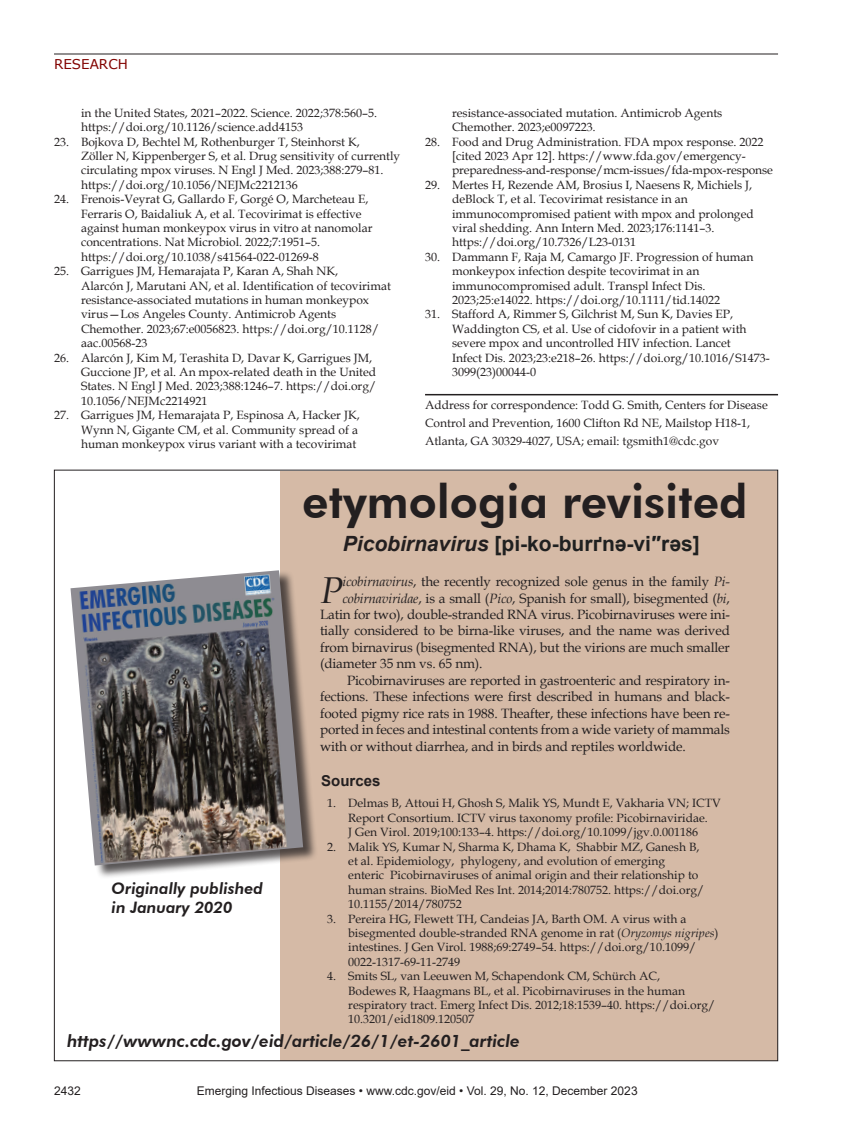
<style>
.page{position:relative;width:851px;height:1134px;background:#fff}
.page>*{position:absolute;margin:0;border:0;box-sizing:border-box;transform-origin:0 0}
.t1{font:800 46.2px "Futura BT";color:#231f20}
.t2{font:italic 37.35px "Book Antiqua";color:#231f20}
.t3{font:700 21px "Arial";color:#1f2020}
.t4{font:italic 800 17.1px "Futura BT";color:#231f20}
.t5{font:italic 800 15.75px/19px "Futura BT";color:#231f20}
.t6{font:700 15px "Arial";color:#231f20}
.t7{font:13.5px "Book Antiqua";letter-spacing:-.01em;color:#231f20}
.t8{font:13.5px "Verdana";color:#820301}
.t9{font:12px/14.4px "Book Antiqua";color:#231f20}
.t10{font:12px "Arial";color:#231f20}
.s1{font-family:"Segoe UI"}
.s2{font-style:italic;color:#231f20}
.s3{font-style:italic}
</style>
<div class="page">
<hr style="left:54px;top:54px;width:724px;height:1px;background:#231f20">
<hr style="left:425px;top:394px;width:353px;height:1px;background:#231f20">
<div style="left:280px;top:471px;width:497px;height:590px;background:#d5baa6"></div>
<div style="left:72px;top:570px;width:246px;height:309px;background:#231f20;opacity:.75"></div>
<img style="left:70px;top:570px;width:233px;height:296px">
<p class="t8" style="left:54px;top:55px;width:75px">RESEARCH</p>
<p class="t9" style="left:81px;top:105px;width:297px">in the United States, 2021–2022. Science. 2022;378:560–5. https://doi.org/10.1126/science.add4153</p>
<p class="t9" style="left:81px;top:134px;width:321px;text-indent:-27px">23. Bojkova D, Bechtel M, Rothenburger T, Steinhorst K,<br>Zöller N, Kippenberger S, et al. Drug sensitivity of currently circulating mpox viruses. N Engl J Med. 2023;388:279–81. https://doi.org/10.1056/NEJMc2212136</p>
<p class="t9" style="left:81px;top:192px;width:293px;text-indent:-27px">24. Frenois-Veyrat G, Gallardo F, Gorgé O, Marcheteau E, Ferraris O, Baidaliuk A, et al. Tecovirimat is effective against human monkeypox virus in vitro at nanomolar concentrations. Nat Microbiol. 2022;7:1951–5. https://doi.org/10.1038/s41564-022-01269-8</p>
<p class="t9" style="left:81px;top:264px;width:311px;text-indent:-27px">25. Garrigues JM, Hemarajata P, Karan A, Shah NK,<br>Alarcón J, Marutani AN, et al. Identification of tecovirimat resistance-associated mutations in human monkeypox virus—Los Angeles County. Antimicrob Agents Chemother. 2023;67:e0056823. https://doi.org/10.1128/ aac.00568-23</p>
<p class="t9" style="left:81px;top:350px;width:297px;text-indent:-27px">26. Alarcón J, Kim M, Terashita D, Davar K, Garrigues JM, Guccione JP, et al. An mpox-related death in the United States. N Engl J Med. 2023;388:1246–7. https://doi.org/ 10.1056/NEJMc2214921</p>
<p class="t9" style="left:81px;top:408px;width:280px;text-indent:-27px">27. Garrigues JM, Hemarajata P, Espinosa A, Hacker JK,<br>Wynn N, Gigante CM, et al. Community spread of a human monkeypox virus variant with a tecovirimat</p>
<p class="t9" style="left:452px;top:105px;width:272px">resistance-associated mutation. Antimicrob Agents<br>Chemother. 2023;e0097223<span class="s1">.</span></p>
<p class="t9" style="left:452px;top:134px;width:322px;text-indent:-27px">28. Food and Drug Administration. FDA mpox response. 2022 [cited 2023 Apr 12]. https://www.fda.gov/emergency&shy;preparedness-and-response/mcm-issues/fda-mpox-response</p>
<p class="t9" style="left:452px;top:177px;width:303px;text-indent:-27px">29. Mertes H, Rezende AM, Brosius I, Naesens R, Michiels J, deBlock T, et al. Tecovirimat resistance in an immunocompromised patient with mpox and prolonged viral shedding. Ann Intern Med. 2023;176:1141–3. https://doi.org/10.7326/L23-0131</p>
<p class="t9" style="left:452px;top:249px;width:303px;text-indent:-27px">30. Dammann F, Raja M, Camargo JF. Progression of human monkeypox infection despite tecovirimat in an immunocompromised adult. Transpl Infect Dis.<br>2023;25:e14022. https://doi.org/10.1111/tid.14022</p>
<p class="t9" style="left:452px;top:307px;width:319px;text-indent:-27px">31. Stafford A, Rimmer S, Gilchrist M, Sun K, Davies EP, Waddington CS, et al. Use of cidofovir in a patient with severe mpox and uncontrolled HIV infection. Lancet<br>Infect Dis. 2023;23:e218–26. https://doi.org/10.1016/S1473- 3099(23)00044-0</p>
<p class="t9" style="left:425px;top:396px;width:344px;line-height:18px">Address for correspondence: Todd G. Smith, Centers for Disease<br>Control and Prevention, 1600 Clifton Rd NE, Mailstop H18-1,<br>Atlanta, GA 30329-4027, USA; email: tgsmith1@cdc.gov</p>
<h3 class="t5" style="left:112px;top:879px;width:153px">Originally published in January 2020</h3>
<h1 class="t1" style="left:302px;top:473px;width:447px">etymologia revisited</h1>
<h3 class="t3" style="left:343px;top:529px;width:358px"><span class="s2">Picobirnavirus</span> [pi-ko-burґnə-vi″rəs]</h3>
<h2 class="t2" style="left:320px;top:564px;width:24px">P</h2>
<p class="t7" style="left:342px;top:572px;width:389px"><span class="s3">icobirnavirus</span>, the recently recognized sole genus in the family <span class="s3">Pi-</span></p>
<p class="t7" style="left:342px;top:589px;width:389px"><span class="s3">cobirnaviridae</span>, is a small (<span class="s3">Pico</span>, Spanish for small), bisegmented (<span class="s3">bi</span>,</p>
<p class="t7" style="left:320px;top:605px;width:411px">Latin for two), double-stranded RNA virus. Picobirnaviruses were ini-</p>
<p class="t7" style="left:320px;top:622px;width:411px">tially considered to be birna-like viruses, and the name was derived</p>
<p class="t7" style="left:320px;top:638px;width:411px">from birnavirus (bisegmented RNA), but the virions are much smaller</p>
<p class="t7" style="left:320px;top:655px;width:164px">(diameter 35 nm vs. 65 nm).</p>
<p class="t7" style="left:347px;top:671px;width:384px">Picobirnaviruses are reported in gastroenteric and respiratory in-</p>
<p class="t7" style="left:320px;top:688px;width:411px">fections. These infections were first described in humans and black-</p>
<p class="t7" style="left:320px;top:704px;width:411px">footed pigmy rice rats in 1988. Theafter, these infections have been re-</p>
<p class="t7" style="left:320px;top:720px;width:411px">ported in feces and intestinal contents from a wide variety of mammals</p>
<p class="t7" style="left:320px;top:737px;width:367px">with or without diarrhea, and in birds and reptiles worldwide.</p>
<p class="t6" style="left:321px;top:770px;width:61px">Sources</p>
<p class="t9" style="left:348px;top:796px;width:374px;text-indent:-21px">1. Delmas B, Attoui H, Ghosh S, Malik YS, Mundt E, Vakharia VN; ICTV<br>Report Consortium. ICTV virus taxonomy profile: Picobirnaviridae.<br>J Gen Virol. 2019;100:133–4. https://doi.org/10.1099/jgv.0.001186</p>
<p class="t9" style="left:348px;top:839px;width:357px;text-indent:-21px">2. Malik YS, Kumar N, Sharma K, Dhama K, Shabbir MZ, Ganesh B, et al. Epidemiology, phylogeny, and evolution of emerging<br>enteric Picobirnaviruses of animal origin and their relationship to human strains. BioMed Res Int. 2014;2014:780752. https://doi.org/ 10.1155/2014/780752</p>
<p class="t9" style="left:348px;top:911px;width:371px;text-indent:-21px">3. Pereira HG, Flewett TH, Candeias JA, Barth OM. A virus with a bisegmented double-stranded RNA genome in rat (<span class="s3">Oryzomys nigripes</span>) intestines. J Gen Virol. 1988;69:2749–54. https://doi.org/10.1099/ 0022-1317-69-11-2749</p>
<p class="t9" style="left:348px;top:969px;width:369px;text-indent:-21px">4. Smits SL, van Leeuwen M, Schapendonk CM, Schürch AC,<br>Bodewes R, Haagmans BL, et al. Picobirnaviruses in the human respiratory tract. Emerg Infect Dis. 2012;18:1539–40. https://doi.org/ 10.3201/eid1809.120507</p>
<h3 class="t4" style="left:67px;top:1031px;width:454px">https//wwwnc.cdc.gov/eid/article/26/1/et-2601_article</h3>
<p class="t10" style="left:54px;top:1083px;width:28px">2432</p>
<p class="t10" style="left:197px;top:1083px;width:442px">Emerging Infectious Diseases • www.cdc.gov/eid • Vol. 29, No. 12, December 2023</p>
</div>
